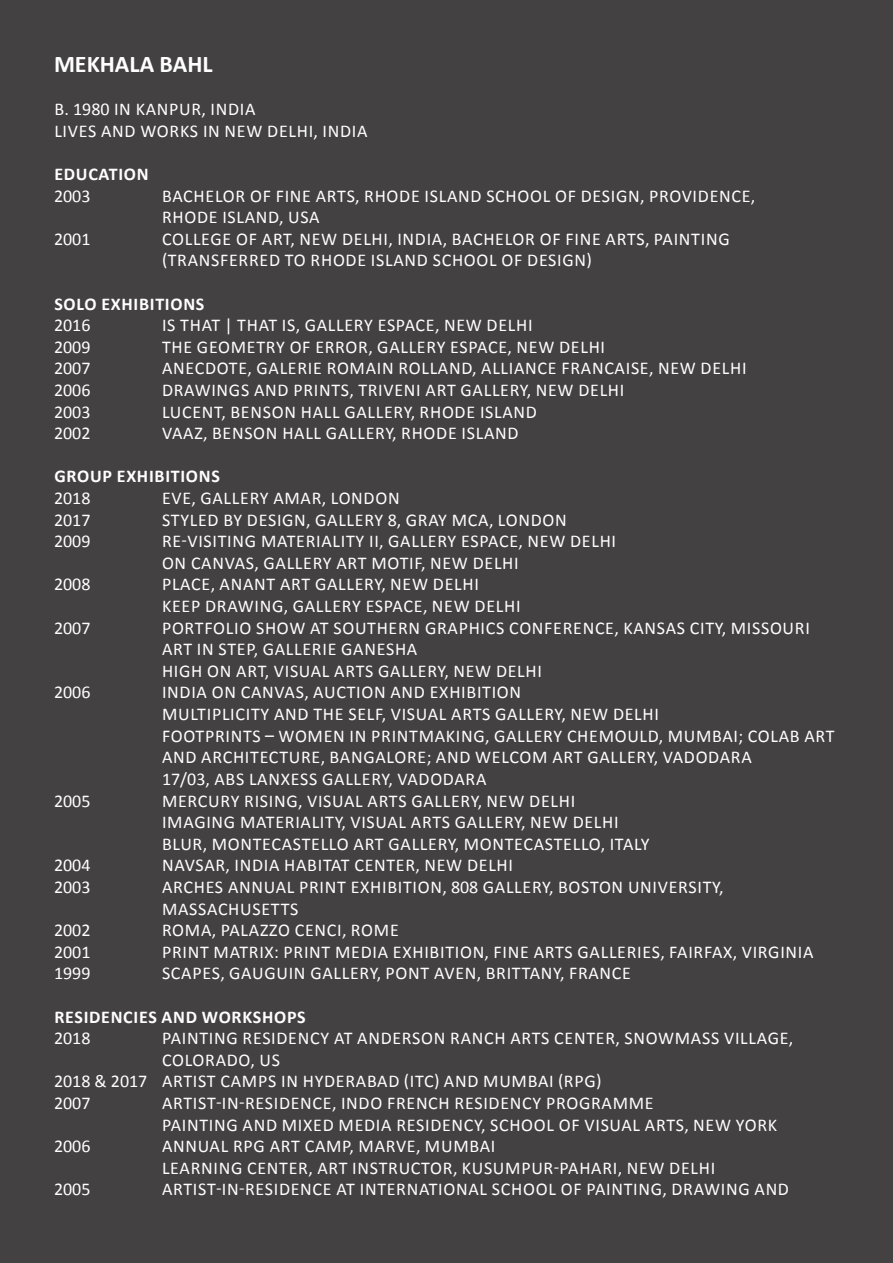
<style>
.page{position:relative;width:893px;height:1263px;background:#434142}
.page>*{position:absolute;margin:0;border:0;box-sizing:border-box;transform-origin:0 0}
.t1{font:700 24px "Calibri";color:#fff}
.t2{font:18px/21.6px "Calibri";letter-spacing:.04em;color:#fff}
.t3{font:700 18px "Calibri";letter-spacing:.04em;color:#fff}
</style>
<div class="page">
<p class="t1" style="left:54px;top:49px;width:160px">MEKHALA BAHL</p>
<p class="t2" style="left:54px;top:98px;width:203px">B. 1980 IN KANPUR, INDIA</p>
<p class="t2" style="left:54px;top:120px;width:315px">LIVES AND WORKS IN NEW DELHI, INDIA</p>
<p class="t3" style="left:54px;top:163px;width:96px">EDUCATION</p>
<p class="t2" style="left:54px;top:185px;width:38px">2003</p>
<p class="t2" style="left:162px;top:185px;width:595px">BACHELOR OF FINE ARTS, RHODE ISLAND SCHOOL OF DESIGN, PROVIDENCE,</p>
<p class="t2" style="left:162px;top:206px;width:159px">RHODE ISLAND, USA</p>
<p class="t2" style="left:54px;top:228px;width:38px">2001</p>
<p class="t2" style="left:162px;top:228px;width:569px">COLLEGE OF ART, NEW DELHI, INDIA, BACHELOR OF FINE ARTS, PAINTING</p>
<p class="t2" style="left:162px;top:250px;width:431px">(TRANSFERRED TO RHODE ISLAND SCHOOL OF DESIGN)</p>
<p class="t3" style="left:54px;top:292px;width:152px">SOLO EXHIBITIONS</p>
<p class="t2" style="left:54px;top:314px;width:38px">2016</p>
<p class="t2" style="left:162px;top:314px;width:372px">IS THAT | THAT IS, GALLERY ESPACE, NEW DELHI</p>
<p class="t2" style="left:54px;top:336px;width:38px">2009</p>
<p class="t2" style="left:162px;top:336px;width:445px">THE GEOMETRY OF ERROR, GALLERY ESPACE, NEW DELHI</p>
<p class="t2" style="left:54px;top:358px;width:38px">2007</p>
<p class="t2" style="left:162px;top:358px;width:586px">ANECDOTE, GALERIE ROMAIN ROLLAND, ALLIANCE FRANCAISE, NEW DELHI</p>
<p class="t2" style="left:54px;top:379px;width:38px">2006</p>
<p class="t2" style="left:162px;top:379px;width:464px">DRAWINGS AND PRINTS, TRIVENI ART GALLERY, NEW DELHI</p>
<p class="t2" style="left:54px;top:401px;width:38px">2003</p>
<p class="t2" style="left:162px;top:401px;width:376px">LUCENT, BENSON HALL GALLERY, RHODE ISLAND</p>
<p class="t2" style="left:54px;top:422px;width:38px">2002</p>
<p class="t2" style="left:162px;top:422px;width:358px">VAAZ, BENSON HALL GALLERY, RHODE ISLAND</p>
<p class="t3" style="left:54px;top:465px;width:167px">GROUP EXHIBITIONS</p>
<p class="t2" style="left:54px;top:487px;width:38px">2018</p>
<p class="t2" style="left:162px;top:487px;width:239px">EVE, GALLERY AMAR, LONDON</p>
<p class="t2" style="left:54px;top:509px;width:38px">2017</p>
<p class="t2" style="left:162px;top:509px;width:406px">STYLED BY DESIGN, GALLERY 8, GRAY MCA, LONDON</p>
<p class="t2" style="left:54px;top:530px;width:38px">2009</p>
<p class="t2" style="left:162px;top:530px;width:456px">RE-VISITING MATERIALITY II, GALLERY ESPACE, NEW DELHI</p>
<p class="t2" style="left:162px;top:552px;width:358px">ON CANVAS, GALLERY ART MOTIF, NEW DELHI</p>
<p class="t2" style="left:54px;top:574px;width:38px">2008</p>
<p class="t2" style="left:162px;top:574px;width:318px">PLACE, ANANT ART GALLERY, NEW DELHI</p>
<p class="t2" style="left:162px;top:595px;width:360px">KEEP DRAWING, GALLERY ESPACE, NEW DELHI</p>
<p class="t2" style="left:54px;top:617px;width:38px">2007</p>
<p class="t2" style="left:162px;top:617px;width:649px">PORTFOLIO SHOW AT SOUTHERN GRAPHICS CONFERENCE, KANSAS CITY, MISSOURI</p>
<p class="t2" style="left:162px;top:638px;width:257px">ART IN STEP, GALLERIE GANESHA</p>
<p class="t2" style="left:162px;top:660px;width:381px">HIGH ON ART, VISUAL ARTS GALLERY, NEW DELHI</p>
<p class="t2" style="left:54px;top:682px;width:38px">2006</p>
<p class="t2" style="left:162px;top:682px;width:361px">INDIA ON CANVAS, AUCTION AND EXHIBITION</p>
<p class="t2" style="left:162px;top:703px;width:498px">MULTIPLICITY AND THE SELF, VISUAL ARTS GALLERY, NEW DELHI</p>
<p class="t2" style="left:162px;top:725px;width:674px">FOOTPRINTS – WOMEN IN PRINTMAKING, GALLERY CHEMOULD, MUMBAI; COLAB ART<br>AND ARCHITECTURE, BANGALORE; AND WELCOM ART GALLERY, VADODARA</p>
<p class="t2" style="left:162px;top:768px;width:326px">17/03, ABS LANXESS GALLERY, VADODARA</p>
<p class="t2" style="left:54px;top:790px;width:38px">2005</p>
<p class="t2" style="left:162px;top:790px;width:415px">MERCURY RISING, VISUAL ARTS GALLERY, NEW DELHI</p>
<p class="t2" style="left:162px;top:811px;width:458px">IMAGING MATERIALITY, VISUAL ARTS GALLERY, NEW DELHI</p>
<p class="t2" style="left:162px;top:833px;width:489px">BLUR, MONTECASTELLO ART GALLERY, MONTECASTELLO, ITALY</p>
<p class="t2" style="left:54px;top:854px;width:38px">2004</p>
<p class="t2" style="left:162px;top:854px;width:353px">NAVSAR, INDIA HABITAT CENTER, NEW DELHI</p>
<p class="t2" style="left:54px;top:876px;width:38px">2003</p>
<p class="t2" style="left:162px;top:876px;width:563px">ARCHES ANNUAL PRINT EXHIBITION, 808 GALLERY, BOSTON UNIVERSITY,</p>
<p class="t2" style="left:162px;top:898px;width:138px">MASSACHUSETTS</p>
<p class="t2" style="left:54px;top:919px;width:38px">2002</p>
<p class="t2" style="left:162px;top:919px;width:238px">ROMA, PALAZZO CENCI, ROME</p>
<p class="t2" style="left:54px;top:941px;width:38px">2001</p>
<p class="t2" style="left:162px;top:941px;width:653px">PRINT MATRIX: PRINT MEDIA EXHIBITION, FINE ARTS GALLERIES, FAIRFAX, VIRGINIA</p>
<p class="t2" style="left:54px;top:962px;width:38px">1999</p>
<p class="t2" style="left:162px;top:962px;width:470px">SCAPES, GAUGUIN GALLERY, PONT AVEN, BRITTANY, FRANCE</p>
<p class="t3" style="left:54px;top:1005px;width:253px">RESIDENCIES AND WORKSHOPS</p>
<p class="t2" style="left:54px;top:1027px;width:38px">2018</p>
<p class="t2" style="left:162px;top:1027px;width:633px">PAINTING RESIDENCY AT ANDERSON RANCH ARTS CENTER, SNOWMASS VILLAGE,</p>
<p class="t2" style="left:162px;top:1049px;width:119px">COLORADO, US</p>
<p class="t2" style="left:54px;top:1070px;width:549px">2018 &amp; 2017 ARTIST CAMPS IN HYDERABAD (ITC) AND MUMBAI (RPG)</p>
<p class="t2" style="left:54px;top:1092px;width:38px">2007</p>
<p class="t2" style="left:162px;top:1092px;width:493px">ARTIST-IN-RESIDENCE, INDO FRENCH RESIDENCY PROGRAMME</p>
<p class="t2" style="left:162px;top:1114px;width:617px">PAINTING AND MIXED MEDIA RESIDENCY, SCHOOL OF VISUAL ARTS, NEW YORK</p>
<p class="t2" style="left:54px;top:1135px;width:38px">2006</p>
<p class="t2" style="left:162px;top:1135px;width:335px">ANNUAL RPG ART CAMP, MARVE, MUMBAI</p>
<p class="t2" style="left:162px;top:1157px;width:555px">LEARNING CENTER, ART INSTRUCTOR, KUSUMPUR-PAHARI, NEW DELHI</p>
<p class="t2" style="left:54px;top:1178px;width:38px">2005</p>
<p class="t2" style="left:162px;top:1178px;width:628px">ARTIST-IN-RESIDENCE AT INTERNATIONAL SCHOOL OF PAINTING, DRAWING AND</p>
</div>
